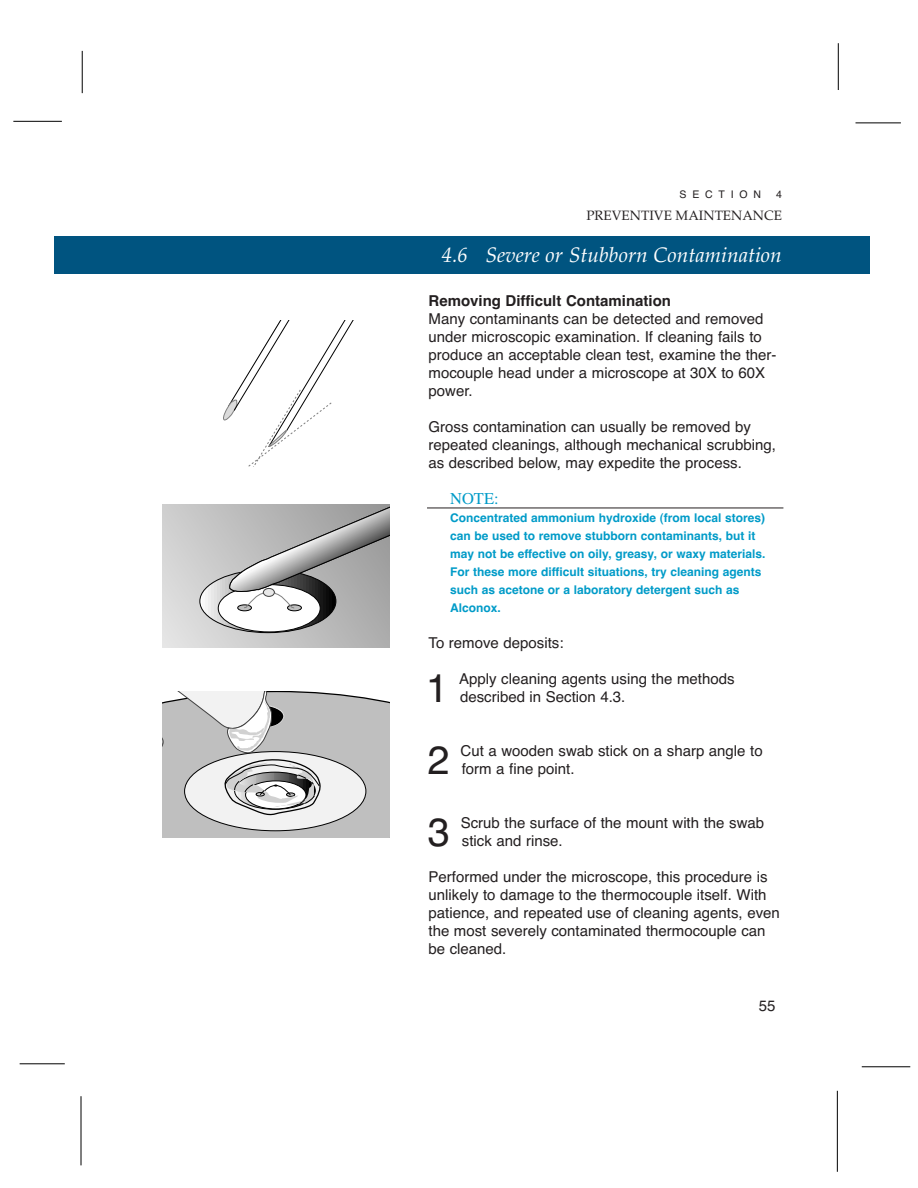
<style>
.page{position:relative;width:918px;height:1188px;background:#fff}
.page>*{position:absolute;margin:0;border:0;box-sizing:border-box;transform-origin:0 0}
.t1{font:39.75px "Helvetica";color:#231f20}
.t2{font:italic 21px "Palatino";color:#fff}
.t3{font:16.5px "Times";color:#009bc8}
.t4{font:15px/18px "Helvetica";color:#231f20}
.t5{font:700 15px "Helvetica";color:#231f20}
.t6{font:13.5px "Palatino";color:#231f20}
.t7{font:italic 700 12px/18px "Helvetica";color:#009bc8}
.t8{font:10.5px "Helvetica";letter-spacing:.555em;color:#231f20}
</style>
<div class="page">
<hr style="left:13px;top:121px;width:49px;height:1px;background:#000">
<hr style="left:82px;top:51px;width:1px;height:42px;background:#000">
<hr style="left:838px;top:43px;width:1px;height:47px;background:#000">
<hr style="left:856px;top:123px;width:45px;height:1px;background:#000">
<hr style="left:862px;top:1067px;width:48px;height:1px;background:#000">
<hr style="left:837px;top:1091px;width:1px;height:81px;background:#000">
<hr style="left:81px;top:1096px;width:1px;height:69px;background:#000">
<hr style="left:20px;top:1064px;width:45px;height:1px;background:#000">
<div style="left:54px;top:236px;width:815px;height:38px;background:#005480"></div>
<svg style="left:223px;top:321px;width:130px;height:145px"></svg>
<svg style="left:162px;top:504px;width:227px;height:144px;background:#bababa"></svg>
<div style="left:263px;top:588px;width:11px;height:8px;background:#e8e8e8;border:1px solid #404040;border-radius:50%"></div>
<svg style="left:162px;top:692px;width:227px;height:146px"></svg>
<hr style="left:427px;top:508px;width:356px;height:1px;background:#231f20">
<p class="t8" style="left:680px;top:190px;width:83px">SECTION</p>
<p class="t8" style="left:776px;top:190px;width:7px">4</p>
<p class="t6" style="left:586px;top:210px;width:197px">PREVENTIVE MAINTENANCE</p>
<h2 class="t2" style="left:442px;top:246px;width:342px">4.6 Severe or Stubborn Contamination</h2>
<p class="t5" style="left:429px;top:295px;width:244px">Removing Difficult Contamination</p>
<p class="t4" style="left:429px;top:311px;width:350px">Many contaminants can be detected and removed under microscopic examination. If cleaning fails to produce an acceptable clean test, examine the ther&shy;mocouple head under a microscope at 30X to 60X power.</p>
<p class="t4" style="left:429px;top:419px;width:349px">Gross contamination can usually be removed by repeated cleanings, although mechanical scrubbing, as described below, may expedite the process.</p>
<p class="t3" style="left:450px;top:493px;width:50px">NOTE:</p>
<p class="t7" style="left:450px;top:510px;width:317px">Concentrated ammonium hydroxide (from local stores) can be used to remove stubborn contaminants, but it may not be effective on oily, greasy, or waxy materials.<br>For these more difficult situations, try cleaning agents such as acetone or a laboratory detergent such as Alconox.</p>
<p class="t4" style="left:429px;top:635px;width:137px">To remove deposits:</p>
<h1 class="t1" style="left:426px;top:674px;width:24px">1</h1>
<p class="t4" style="left:459px;top:671px;width:277px">Apply cleaning agents using the methods described in Section 4.3.</p>
<h1 class="t1" style="left:428px;top:746px;width:24px">2</h1>
<p class="t4" style="left:461px;top:743px;width:304px">Cut a wooden swab stick on a sharp angle to form a fine point.</p>
<h1 class="t1" style="left:428px;top:818px;width:24px">3</h1>
<p class="t4" style="left:461px;top:815px;width:305px">Scrub the surface of the mount with the swab stick and rinse.</p>
<p class="t4" style="left:429px;top:869px;width:353px">Performed under the microscope, this procedure is unlikely to damage to the thermocouple itself. With patience, and repeated use of cleaning agents, even the most severely contaminated thermocouple can be cleaned.</p>
<p class="t4" style="left:759px;top:998px;width:18px">55</p>
</div>
